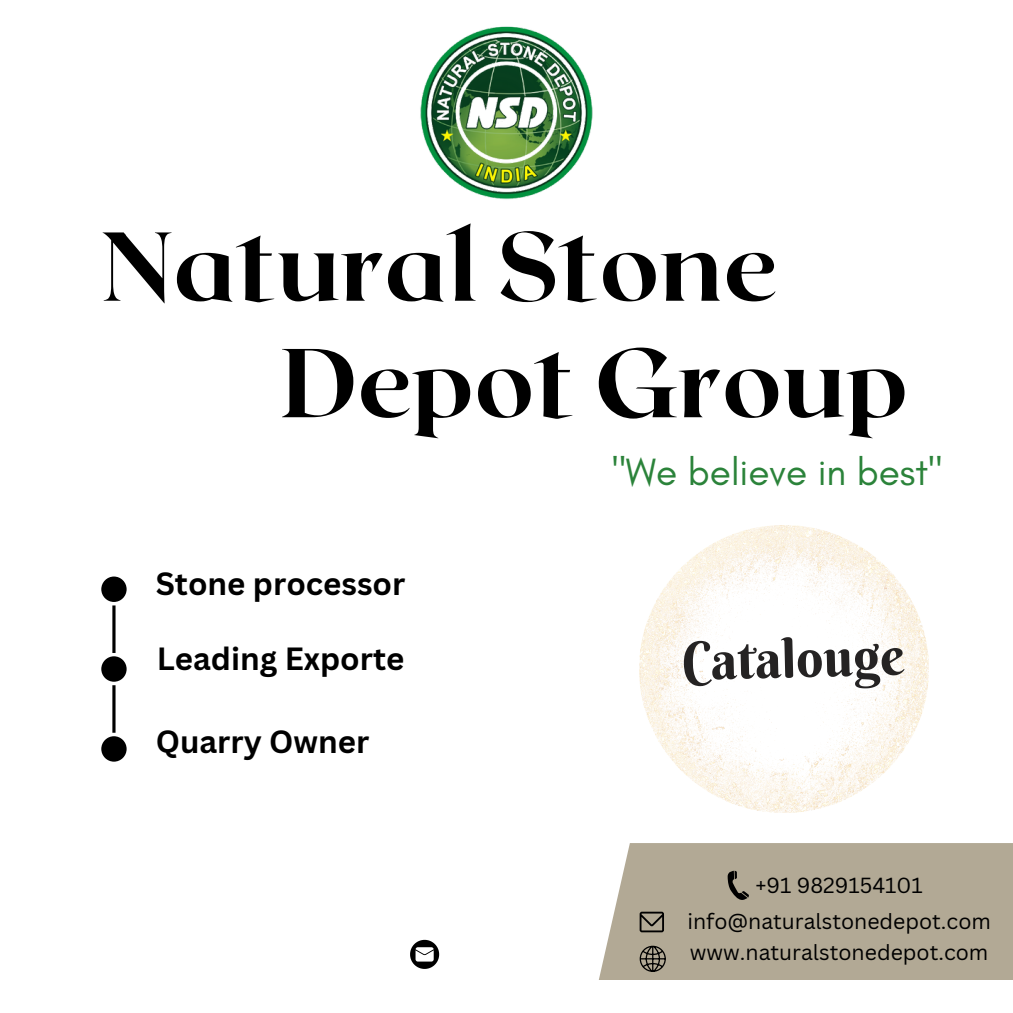
<style>
.page{position:relative;width:1013px;height:1013px;background:#fff}
.page>*{position:absolute;margin:0;border:0;box-sizing:border-box;transform-origin:0 0}
.t1{font:800 97.5px/116.4px "Roxborough CF";color:#000}
.t2{font:53.12px "Berkshire Swash";color:#252323}
.t3{font:38.75px "Glacial Indifference";color:#2b833a}
.t4{font:700 31.25px "Canva Sans";color:#000}
.t5{font:21.25px "Canva Sans";color:#000}
</style>
<div class="page">
<img style="left:420px;top:26px;width:173px;height:174px">
<img style="left:639px;top:526px;width:289px;height:286px">
<svg style="left:410px;top:939px;width:29px;height:29px"></svg>
<div style="left:598px;top:843px;width:414px;height:137px;background:#b2a995"></div>
<svg style="left:727px;top:870px;width:22px;height:30px"></svg>
<svg style="left:639px;top:911px;width:25px;height:21px"></svg>
<svg style="left:639px;top:945px;width:27px;height:27px"></svg>
<svg style="left:101px;top:576px;width:26px;height:185px"></svg>
<h1 class="t1" style="left:280px;top:203px;width:629px;text-indent:-179px">Natural Stone<br>Depot Group</h1>
<h3 class="t3" style="left:611px;top:448px;width:332px">"We believe in best"</h3>
<h3 class="t4" style="left:156px;top:561px;width:251px">Stone processor</h3>
<h3 class="t4" style="left:157px;top:637px;width:249px">Leading Exporte</h3>
<h3 class="t4" style="left:156px;top:719px;width:215px">Quarry Owner</h3>
<h2 class="t2" style="left:681px;top:627px;width:224px;rotate:-1deg">Catalouge</h2>
<p class="t5" style="left:755px;top:869px;width:169px">+91 9829154101</p>
<p class="t5" style="left:687px;top:906px;width:305px">info@naturalstonedepot.com</p>
<p class="t5" style="left:690px;top:937px;width:300px">www.naturalstonedepot.com</p>
</div>
